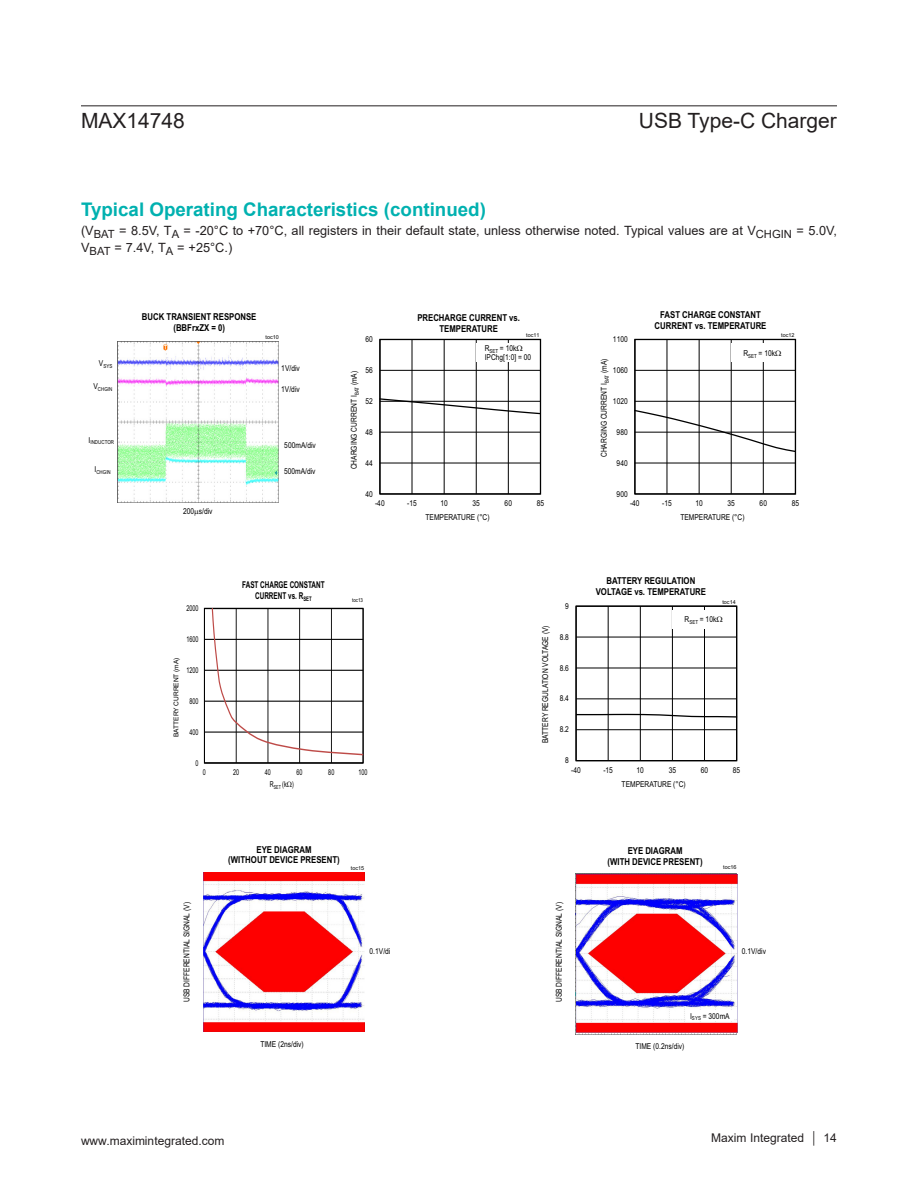
<style>
.page{position:relative;width:918px;height:1188px;background:#fff}
.page>*{position:absolute;margin:0;border:0;box-sizing:border-box;transform-origin:0 0}
.t1{font:21px "Arial";color:#231f20}
.H1_continued{font:700 18.75px "Arial";color:#00b1b0}
.EC_TOC_GLobals{font:12.75px/16.5px "Arial";color:#231f20}
.t2{font:12px "Arial";color:#231f20}
.t3{font:9.45px/10.9px "Arial Narrow Bold OT";color:#000;text-align:center}
.t4{font:9.45px/10.8px "Arial Narrow Bold OT";color:#000;text-align:center;scale:.83 1}
.t5{font:8.1px/9.3px "Arial Narrow";color:#000}
.t6{font:8.1px "Arial Narrow";color:#000;scale:.83 1}
.t7{font:6.6px "Arial Narrow";color:#000;scale:1.2 1}
.t8{font:5.4px "Arial";color:#000}
.t9{font:5.4px "Arial Narrow";letter-spacing:.005em;color:#000}
.t10{font:5.4px "Arial";color:#000;scale:.83 1}
</style>
<div class="page">
<hr style="left:204px;top:732px;width:159px;height:1px;background:#000">
<hr style="left:204px;top:701px;width:159px;height:1px;background:#000">
<hr style="left:204px;top:670px;width:159px;height:1px;background:#000">
<hr style="left:204px;top:639px;width:159px;height:1px;background:#000">
<hr style="left:236px;top:608px;width:1px;height:155px;background:#000">
<hr style="left:268px;top:608px;width:1px;height:155px;background:#000">
<hr style="left:299px;top:608px;width:1px;height:155px;background:#000">
<hr style="left:331px;top:608px;width:1px;height:155px;background:#000">
<div style="left:204px;top:608px;width:160px;height:156px;border:1px solid #000"></div>
<svg style="left:211px;top:608px;width:152px;height:148px"></svg>
<img style="left:117px;top:342px;width:161px;height:161px">
<img style="left:576px;top:874px;width:161px;height:159px">
<div style="left:686px;top:1010px;width:48px;height:11px;background:#fff"></div>
<hr style="left:380px;top:463px;width:160px;height:1px;background:#000">
<hr style="left:380px;top:432px;width:160px;height:1px;background:#000">
<hr style="left:380px;top:370px;width:160px;height:1px;background:#000">
<hr style="left:412px;top:339px;width:1px;height:155px;background:#000">
<hr style="left:444px;top:339px;width:1px;height:155px;background:#000">
<hr style="left:476px;top:339px;width:1px;height:155px;background:#000">
<hr style="left:508px;top:339px;width:1px;height:155px;background:#000">
<div style="left:379px;top:339px;width:162px;height:156px;border:1px solid #000"></div>
<svg style="left:380px;top:398px;width:161px;height:17px"></svg>
<div style="left:477px;top:343px;width:62px;height:18px;background:#fff"></div>
<hr style="left:635px;top:463px;width:160px;height:1px;background:#000">
<hr style="left:635px;top:401px;width:160px;height:1px;background:#000">
<hr style="left:635px;top:370px;width:160px;height:1px;background:#000">
<hr style="left:667px;top:339px;width:1px;height:155px;background:#000">
<hr style="left:699px;top:339px;width:1px;height:155px;background:#000">
<hr style="left:731px;top:339px;width:1px;height:155px;background:#000">
<hr style="left:763px;top:339px;width:1px;height:155px;background:#000">
<div style="left:634px;top:339px;width:162px;height:156px;border:1px solid #000"></div>
<svg style="left:635px;top:409px;width:161px;height:44px"></svg>
<div style="left:731px;top:343px;width:63px;height:18px;background:#fff"></div>
<hr style="left:576px;top:729px;width:161px;height:1px;background:#000">
<hr style="left:576px;top:699px;width:161px;height:1px;background:#000">
<hr style="left:576px;top:668px;width:161px;height:1px;background:#000">
<hr style="left:576px;top:637px;width:161px;height:1px;background:#000">
<hr style="left:608px;top:606px;width:1px;height:155px;background:#000">
<hr style="left:640px;top:606px;width:1px;height:155px;background:#000">
<hr style="left:672px;top:606px;width:1px;height:155px;background:#000">
<hr style="left:704px;top:606px;width:1px;height:155px;background:#000">
<div style="left:575px;top:606px;width:162px;height:155px;border:1px solid #000"></div>
<svg style="left:576px;top:713px;width:161px;height:5px"></svg>
<div style="left:672px;top:610px;width:63px;height:18px;background:#fff"></div>
<img style="left:203px;top:873px;width:161px;height:159px">
<hr style="left:81px;top:105px;width:756px;height:1px;background:#231f20">
<h1 class="t1" style="left:81px;top:107px;width:105px">MAX14748</h1>
<h1 class="t1" style="left:639px;top:107px;width:200px">USB Type-C Charger</h1>
<p class="H1_continued" style="left:81px;top:196px;width:406px">Typical Operating Characteristics (continued)</p>
<p class="EC_TOC_GLobals" style="left:81px;top:222px;width:758px">(V<sub>BAT</sub> = 8.5V, T<sub>A</sub> = -20°C to +70°C, all registers in their default state, unless otherwise noted. Typical values are at V<sub>CHGIN</sub> = 5.0V,<br>V<sub>BAT</sub> = 7.4V, T<sub>A</sub> = +25°C.)</p>
<p class="t3" style="left:142px;top:311px;width:116px">BUCK TRANSIENT RESPONSE (BBFrxZX = 0)</p>
<p class="t8" style="left:266px;top:334px;width:15px">toc10</p>
<p class="t5" style="left:365px;top:335px;width:9px">60</p>
<p class="t9" style="left:99px;top:363px;width:15px"><sup>V</sup>SYS</p>
<p class="t9" style="left:93px;top:386px;width:20px"><sup>V</sup>CHGIN</p>
<p class="t9" style="left:89px;top:439px;width:27px"><sup>I</sup>INDUCTOR</p>
<p class="t9" style="left:95px;top:469px;width:18px"><sup>I</sup>CHGIN</p>
<p class="t5" style="left:281px;top:364px;width:20px">1V/div</p>
<p class="t5" style="left:281px;top:384px;width:20px">1V/div</p>
<p class="t5" style="left:284px;top:441px;width:33px">500mA/div</p>
<p class="t5" style="left:284px;top:466px;width:33px">500mA/div</p>
<p class="t5" style="left:365px;top:365px;width:9px">56</p>
<p class="t5" style="left:349px;top:469px;width:100px;rotate:-90deg">CHARGING CURRENT I<sub>BAT</sub> (mA)</p>
<p class="t5" style="left:365px;top:396px;width:9px">52</p>
<p class="t5" style="left:365px;top:427px;width:9px">48</p>
<p class="t5" style="left:365px;top:458px;width:9px">44</p>
<p class="t3" style="left:417px;top:312px;width:104px">PRECHARGE CURRENT vs.<br>TEMPERATURE</p>
<p class="t8" style="left:526px;top:332px;width:15px">toc11</p>
<p class="t5" style="left:485px;top:343px;width:48px">R<sub>SET</sub> = 10k<br>IPChg[1:0] = 00</p>
<p class="t5" style="left:613px;top:335px;width:16px">1100</p>
<p class="t5" style="left:599px;top:457px;width:100px;rotate:-90deg">CHARGING CURRENT I<sub>BAT</sub> (mA)</p>
<p class="t5" style="left:613px;top:365px;width:16px">1060</p>
<p class="t5" style="left:613px;top:396px;width:16px">1020</p>
<p class="t5" style="left:617px;top:427px;width:13px">980</p>
<p class="t5" style="left:617px;top:458px;width:13px">940</p>
<p class="t3" style="left:655px;top:309px;width:113px">FAST CHARGE CONSTANT<br>CURRENT vs. TEMPERATURE</p>
<p class="t8" style="left:781px;top:332px;width:15px">toc12</p>
<p class="t5" style="left:743px;top:348px;width:33px">R<sub>SET</sub> = 10k</p>
<p class="t5" style="left:365px;top:489px;width:9px">40</p>
<p class="t5" style="left:617px;top:489px;width:13px">900</p>
<p class="t5" style="left:183px;top:506px;width:31px">200 s/div</p>
<p class="t5" style="left:375px;top:499px;width:11px">-40</p>
<p class="t5" style="left:407px;top:499px;width:11px">-15</p>
<p class="t5" style="left:440px;top:499px;width:9px">10</p>
<p class="t5" style="left:473px;top:499px;width:9px">35</p>
<p class="t5" style="left:505px;top:499px;width:9px">60</p>
<p class="t5" style="left:537px;top:499px;width:9px">85</p>
<p class="t5" style="left:425px;top:512px;width:66px">TEMPERATURE (°C)</p>
<p class="t5" style="left:630px;top:499px;width:11px">-40</p>
<p class="t5" style="left:662px;top:499px;width:11px">-15</p>
<p class="t5" style="left:695px;top:499px;width:9px">10</p>
<p class="t5" style="left:727px;top:499px;width:9px">35</p>
<p class="t5" style="left:760px;top:499px;width:9px">60</p>
<p class="t5" style="left:792px;top:499px;width:9px">85</p>
<p class="t5" style="left:680px;top:512px;width:66px">TEMPERATURE (°C)</p>
<p class="t6" style="left:186px;top:604px;width:16px">2000</p>
<p class="t4" style="left:242px;top:579px;width:101px">FAST CHARGE CONSTANT<br>CURRENT vs. R<sub>SET</sub></p>
<p class="t10" style="left:352px;top:596px;width:15px">toc13</p>
<p class="t5" style="left:565px;top:601px;width:5px">9</p>
<p class="t3" style="left:596px;top:576px;width:112px">BATTERY REGULATION<br>VOLTAGE vs. TEMPERATURE</p>
<p class="t8" style="left:722px;top:599px;width:15px">toc14</p>
<p class="t6" style="left:186px;top:634px;width:16px">1600</p>
<p class="t7" style="left:172px;top:737px;width:68px;rotate:-90deg">BATTERY CURRENT (mA)</p>
<p class="t6" style="left:186px;top:665px;width:16px">1200</p>
<p class="t6" style="left:189px;top:696px;width:12px">800</p>
<p class="t6" style="left:189px;top:727px;width:12px">400</p>
<p class="t5" style="left:541px;top:743px;width:119px;rotate:-90deg">BATTERY REGULATION VOLTAGE (V)</p>
<p class="t5" style="left:560px;top:632px;width:11px">8.8</p>
<p class="t5" style="left:560px;top:663px;width:11px">8.6</p>
<p class="t5" style="left:560px;top:694px;width:11px">8.4</p>
<p class="t5" style="left:560px;top:725px;width:11px">8.2</p>
<p class="t5" style="left:685px;top:615px;width:33px">R<sub>SET</sub> = 10k</p>
<p class="t6" style="left:196px;top:758px;width:5px">0</p>
<p class="t6" style="left:203px;top:768px;width:5px">0</p>
<p class="t6" style="left:233px;top:768px;width:9px">20</p>
<p class="t6" style="left:265px;top:768px;width:9px">40</p>
<p class="t6" style="left:297px;top:768px;width:9px">60</p>
<p class="t6" style="left:328px;top:768px;width:9px">80</p>
<p class="t6" style="left:359px;top:768px;width:12px">100</p>
<p class="t5" style="left:565px;top:756px;width:5px">8</p>
<p class="t5" style="left:571px;top:766px;width:11px">-40</p>
<p class="t5" style="left:603px;top:766px;width:11px">-15</p>
<p class="t5" style="left:637px;top:766px;width:9px">10</p>
<p class="t5" style="left:669px;top:766px;width:9px">35</p>
<p class="t5" style="left:701px;top:766px;width:9px">60</p>
<p class="t5" style="left:733px;top:766px;width:9px">85</p>
<p class="t6" style="left:270px;top:780px;width:30px">R<sub>SET</sub> (k )</p>
<p class="t5" style="left:622px;top:779px;width:66px">TEMPERATURE (°C)</p>
<p class="t3" style="left:228px;top:844px;width:113px">EYE DIAGRAM<br>(WITHOUT DEVICE PRESENT)</p>
<p class="t8" style="left:351px;top:865px;width:15px">toc15</p>
<p class="t3" style="left:608px;top:845px;width:97px">EYE DIAGRAM<br>(WITH DEVICE PRESENT)</p>
<p class="t8" style="left:723px;top:863px;width:15px">toc16</p>
<p class="t5" style="left:182px;top:1002px;width:101px;rotate:-90deg">USB DIFFERENTIAL SIGNAL (V)</p>
<p class="t5" style="left:370px;top:947px;width:26px">0.1V/div</p>
<p class="t5" style="left:554px;top:1002px;width:101px;rotate:-90deg">USB DIFFERENTIAL SIGNAL (V)</p>
<p class="t5" style="left:742px;top:947px;width:26px">0.1V/div</p>
<p class="t5" style="left:690px;top:1011px;width:41px">I<sub>SYS</sub> = 300mA</p>
<p class="t5" style="left:260px;top:1040px;width:45px">TIME (2ns/div)</p>
<p class="t5" style="left:635px;top:1041px;width:51px">TIME (0.2ns/div)</p>
<h3 class="t2" style="left:81px;top:1132px;width:145px">www.maximintegrated.com</h3>
<h3 class="t2" style="left:711px;top:1129px;width:127px">Maxim Integrated │ 14</h3>
</div>
